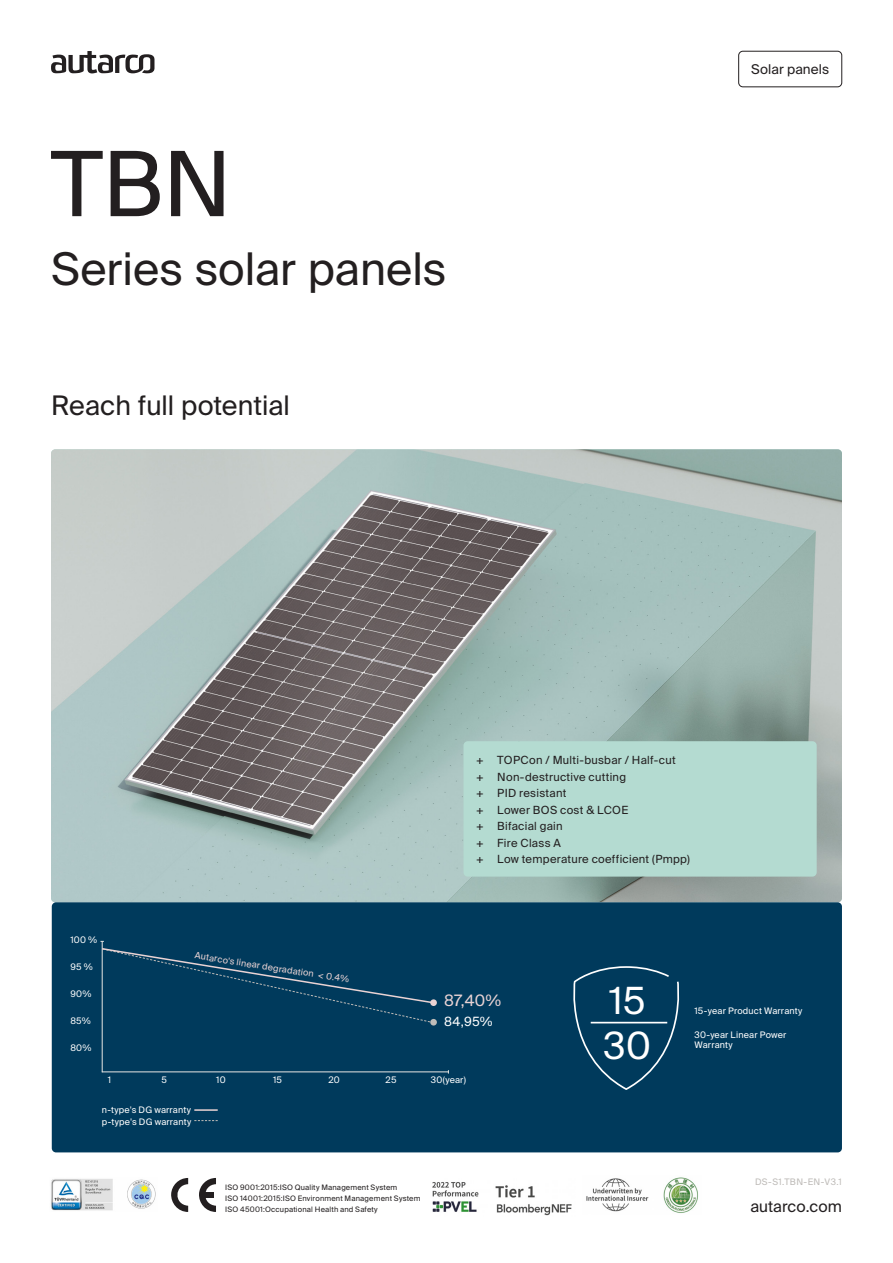
<style>
.page{position:relative;width:893px;height:1263px;background:#fff}
.page>*{position:absolute;margin:0;border:0;box-sizing:border-box;transform-origin:0 0}
.t1{font:90px "Suisse Intl";color:#231f20}
.t2{font:45px "Suisse Intl";color:#231f20}
.t3{font:37.5px "Suisse Intl";color:#fff}
.H3_1{font:27px "Suisse Intl";color:#231f20}
.B_T_1{font:15.75px "Suisse Intl";color:#231f20}
.B_T_1-2{font:15.75px "Suisse Intl";color:#ead3d4}
.Tag_first_page{font:13.5px "Suisse Intl";letter-spacing:.01em;color:#231f20}
.B_T_1-3{font:12.75px "Suisse Intl";color:#fff}
.t4{font:11.25px "Suisse Intl";letter-spacing:.025em;color:#231f20}
.B_T_3{font:9px "Suisse Intl";letter-spacing:.02em;color:#fff}
.B_T_3-2{font:9px "Suisse Intl";color:#ead3d4}
.Paragraph_Style_02{font:9px "Suisse Intl";letter-spacing:.04em;color:#bfbcb9}
.B_T_3-3{font:7.5px "Suisse Intl";letter-spacing:.02em;color:#231f20}
</style>
<div class="page">
<img style="left:51px;top:449px;width:791px;height:453px">
<svg style="left:171px;top:1178px;width:17px;height:34px"></svg>
<svg style="left:199px;top:1178px;width:17px;height:34px"></svg>
<div style="left:202px;top:1192px;width:11px;height:5px;background:#231f20"></div>
<div style="left:463px;top:741px;width:354px;height:136px;background:#b4dbd1;border-radius:4px"></div>
<img style="left:51px;top:1179px;width:105px;height:32px">
<img style="left:432px;top:1182px;width:140px;height:34px">
<img style="left:586px;top:1177px;width:112px;height:36px">
<div style="left:738px;top:51px;width:104px;height:36px;border:1px solid #231f20;border-radius:4px"></div>
<svg style="left:51px;top:51px;width:103px;height:22px"></svg>
<div style="left:52px;top:902px;width:790px;height:250px;background:#003a5c;border-radius:4px"></div>
<hr style="left:194px;top:1109px;width:24px;height:2px;background:#ead3d4">
<svg style="left:194px;top:1120px;width:24px;height:1px"></svg>
<hr style="left:102px;top:941px;width:1px;height:131px;background:#e8e6e3">
<hr style="left:102px;top:1071px;width:346px;height:1px;background:#e8e6e3">
<div style="left:430px;top:1019px;width:7px;height:6px;background:#bfbcb9;border-radius:50%"></div>
<svg style="left:100px;top:941px;width:335px;height:82px"></svg>
<div style="left:430px;top:999px;width:7px;height:7px;background:#ead3d4;border-radius:50%"></div>
<svg style="left:573px;top:966px;width:107px;height:124px"></svg>
<hr style="left:591px;top:1022px;width:76px;height:1px;background:#fff">
<h1 class="t1" style="left:51px;top:132px;width:182px">TBN</h1>
<h2 class="t2" style="left:51px;top:243px;width:397px">Series solar panels</h2>
<p class="H3_1" style="left:51px;top:390px;width:240px">Reach full potential</p>
<p class="Tag_first_page" style="left:751px;top:62px;width:80px">Solar panels</p>
<p class="t4" style="left:476px;top:754px;width:201px">+ TOPCon / Multi-busbar / Half-cut</p>
<p class="t4" style="left:476px;top:770px;width:151px">+ Non-destructive cutting</p>
<p class="t4" style="left:476px;top:787px;width:92px">+ PID resistant</p>
<p class="t4" style="left:476px;top:803px;width:154px">+ Lower BOS cost &amp; LCOE</p>
<p class="t4" style="left:476px;top:820px;width:88px">+ Bifacial gain</p>
<p class="t4" style="left:476px;top:836px;width:86px">+ Fire Class A</p>
<p class="t4" style="left:476px;top:853px;width:215px">+ Low temperature coefficient (Pmpp)</p>
<p class="B_T_3" style="left:70px;top:934px;width:28px">100 %</p>
<p class="B_T_3" style="left:70px;top:961px;width:24px">95 %</p>
<p class="B_T_3" style="left:70px;top:988px;width:23px">90%</p>
<p class="B_T_3" style="left:70px;top:1015px;width:22px">85%</p>
<p class="B_T_3" style="left:70px;top:1042px;width:23px">80%</p>
<p class="B_T_3-2" style="left:196px;top:950px;width:158px;rotate:9deg">Autarco's linear degradation &lt; 0.4%</p>
<p class="B_T_1-2" style="left:444px;top:991px;width:59px">87,40%</p>
<p class="B_T_1-3" style="left:444px;top:1014px;width:50px">84,95%</p>
<p class="B_T_3" style="left:108px;top:1075px;width:5px">1</p>
<p class="B_T_3" style="left:162px;top:1075px;width:7px">5</p>
<p class="B_T_3" style="left:216px;top:1075px;width:11px">10</p>
<p class="B_T_3" style="left:273px;top:1075px;width:10px">15</p>
<p class="B_T_3" style="left:328px;top:1075px;width:13px">20</p>
<p class="B_T_3" style="left:386px;top:1075px;width:12px">25</p>
<p class="B_T_3" style="left:431px;top:1075px;width:37px">30(year)</p>
<p class="B_T_3" style="left:102px;top:1104px;width:91px">n-type's DG warranty</p>
<p class="B_T_3" style="left:102px;top:1116px;width:91px">p-type's DG warranty</p>
<h2 class="t3" style="left:609px;top:979px;width:38px">15</h2>
<h2 class="t3" style="left:604px;top:1024px;width:49px">30</h2>
<p class="B_T_3" style="left:694px;top:1006px;width:109px">15-year Product Warranty</p>
<p class="B_T_3" style="left:694px;top:1029px;width:93px">30-year Linear Power</p>
<p class="B_T_3" style="left:694px;top:1040px;width:40px">Warranty</p>
<p class="Paragraph_Style_02" style="left:755px;top:1177px;width:88px">DS-S1.TBN-EN-V3.1</p>
<p class="B_T_3-3" style="left:225px;top:1183px;width:174px">ISO 9001:2015:ISO Quality Management System</p>
<p class="B_T_3-3" style="left:225px;top:1194px;width:197px">ISO 14001:2015:ISO Environment Management System</p>
<p class="B_T_3-3" style="left:225px;top:1205px;width:154px">ISO 45001:Occupational Health and Safety</p>
<p class="B_T_1" style="left:750px;top:1197px;width:93px">autarco.com</p>
</div>
